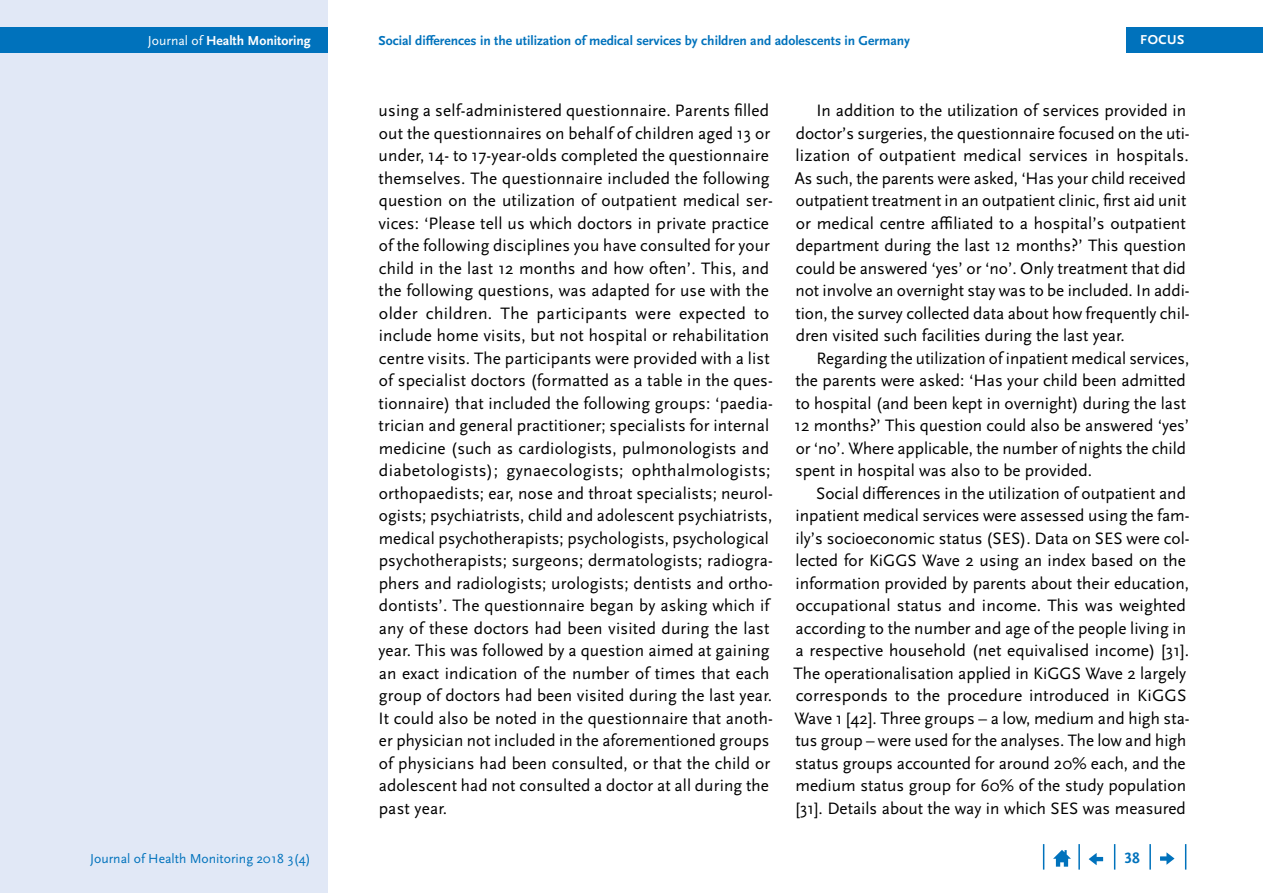
<style>
.page{position:relative;width:1263px;height:893px;background:#fff}
.page>*{position:absolute;margin:0;border:0;box-sizing:border-box;transform-origin:0 0}
.Copy{font:17.25px/22.5px "Scala Sans Pro";letter-spacing:.01em;color:#000}
.Copy_Einzug{font:17.25px/22.5px "Scala Sans Pro";color:#000}
.t1{font:700 15.75px "Scala Sans Pro";color:#0072bc}
.t2{font:700 13.65px "Scala Sans Pro";color:#0072bc}
.t3{font:13.65px "Scala Sans Pro";color:#0072bc}
.t4{font:700 13.65px "Scala Sans Pro";color:#fff}
.t5{font:700 13.5px "Scala Sans Pro";letter-spacing:.04em;color:#fff}
.s1{font-weight:400}
</style>
<div class="page">
<div style="left:0;top:0;width:327px;height:893px;background:#e1e8f6"></div>
<div style="left:0;top:28px;width:327px;height:25px;background:#0072bc"></div>
<div style="left:1126px;top:28px;width:137px;height:25px;background:#0072bc"></div>
<svg style="left:1185px;top:844px;width:1px;height:26px"></svg>
<hr style="left:1149px;top:844px;width:2px;height:26px;background:#0072bc">
<svg style="left:1114px;top:844px;width:1px;height:26px"></svg>
<hr style="left:1078px;top:844px;width:2px;height:26px;background:#0072bc">
<svg style="left:1043px;top:844px;width:1px;height:26px"></svg>
<svg style="left:1053px;top:850px;width:18px;height:17px"></svg>
<svg style="left:1089px;top:853px;width:14px;height:12px"></svg>
<svg style="left:1160px;top:852px;width:14px;height:13px"></svg>
<p class="t4" style="left:148px;top:33px;width:164px"><span class="s1">Journal of</span> Health Monitoring</p>
<p class="t3" style="left:90px;top:850px;width:222px">Journal of Health Monitoring 2018 3(4)</p>
<p class="t2" style="left:378px;top:33px;width:533px">Social differences in the utilization of medical services by children and adolescents in Germany</p>
<p class="t5" style="left:1140px;top:32px;width:46px">FOCUS</p>
<p class="Copy" style="left:378px;top:99px;width:396px">using a self-administered questionnaire. Parents filled out the questionnaires on behalf of children aged 13 or under, 14- to 17-year-olds completed the questionnaire themselves. The questionnaire included the following question on the utilization of outpatient medical ser&shy;vices: ‘Please tell us which doctors in private practice of the following disciplines you have consulted for your child in the last 12 months and how often’. This, and the following questions, was adapted for use with the older children. The participants were expected to include home visits, but not hospital or rehabilitation centre visits. The participants were provided with a list of specialist doctors (formatted as a table in the ques&shy;tionnaire) that included the following groups: ‘paedia&shy;trician and general practitioner; specialists for internal medicine (such as cardiologists, pulmonologists and diabetologists); gynaecologists; ophthalmologists; orthopaedists; ear, nose and throat specialists; neurol&shy;ogists; psychiatrists, child and adolescent psychiatrists, medical psychotherapists; psychologists, psychological psychotherapists; surgeons; dermatologists; radiogra&shy;phers and radiologists; urologists; dentists and ortho&shy;dontists’. The questionnaire began by asking which if any of these doctors had been visited during the last year. This was followed by a question aimed at gaining an exact indication of the number of times that each group of doctors had been visited during the last year.<br>It could also be noted in the questionnaire that anoth&shy;er physician not included in the aforementioned groups of physicians had been consulted, or that the child or adolescent had not consulted a doctor at all during the past year.</p>
<p class="Copy_Einzug" style="left:795px;top:99px;width:396px;text-indent:22px">In addition to the utilization of services provided in doctor’s surgeries, the questionnaire focused on the uti&shy;lization of outpatient medical services in hospitals.<br>As such, the parents were asked, ‘Has your child received outpatient treatment in an outpatient clinic, first aid unit or medical centre affiliated to a hospital’s outpatient department during the last 12 months?’ This question could be answered ‘yes’ or ‘no’. Only treatment that did not involve an overnight stay was to be included. In addi&shy;tion, the survey collected data about how frequently chil&shy;dren visited such facilities during the last year.</p>
<p class="Copy_Einzug" style="left:794px;top:347px;width:396px;text-indent:22px">Regarding the utilization of inpatient medical services, the parents were asked: ‘Has your child been admitted to hospital (and been kept in overnight) during the last 12 months?’ This question could also be answered ‘yes’ or ‘no’. Where applicable, the number of nights the child spent in hospital was also to be provided.</p>
<p class="Copy_Einzug" style="left:793px;top:482px;width:398px;text-indent:23px">Social differences in the utilization of outpatient and inpatient medical services were assessed using the fam&shy;ily’s socioeconomic status (SES). Data on SES were col&shy;lected for KiGGS Wave 2 using an index based on the information provided by parents about their education, occupational status and income. This was weighted according to the number and age of the people living in a respective household (net equivalised income) [31].<br>The operationalisation applied in KiGGS Wave 2 largely corresponds to the procedure introduced in KiGGS Wave 1 [42]. Three groups – a low, medium and high sta&shy;tus group – were used for the analyses. The low and high status groups accounted for around 20% each, and the medium status group for 60% of the study population [31]. Details about the way in which SES was measured</p>
<p class="t1" style="left:1124px;top:849px;width:17px">38</p>
</div>
